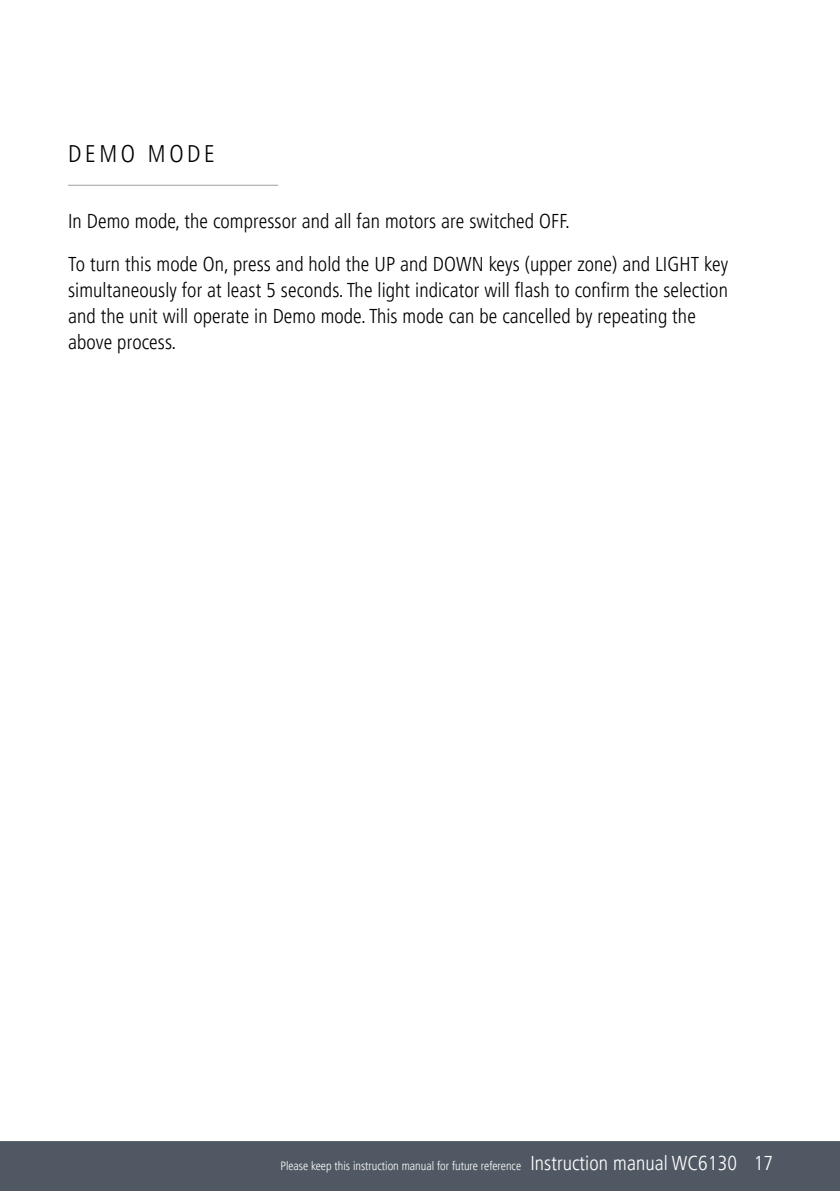
<style>
.page{position:relative;width:840px;height:1191px;background:#fff}
.page>*{position:absolute;margin:0;border:0;box-sizing:border-box;transform-origin:0 0}
.t1{font:300 condensed 24px "Frutiger LT Pro";letter-spacing:.15em;color:#000}
.t2{font:300 condensed 20px/26px "Frutiger LT Pro";letter-spacing:.005em;color:#000}
.t3{font:300 condensed 12px "Frutiger LT Pro";color:#fff}
.s1{font-size:20px}
</style>
<div class="page">
<div style="left:0;top:1141px;width:839px;height:50px;background:#505963"></div>
<hr style="left:68px;top:185px;width:210px;height:1px;background:#9d9d9c">
<p class="t1" style="left:68px;top:144px;width:148px">DEMO MODE</p>
<p class="t2" style="left:68px;top:201px;width:661px;line-height:43px">In Demo mode, the compressor and all fan motors are switched OFF.<br>To turn this mode On, press and hold the UP and DOWN keys (upper zone) and LIGHT key</p>
<p class="t2" style="left:68px;top:277px;width:661px">simultaneously for at least 5 seconds. The light indicator will flash to confirm the selection and the unit will operate in Demo mode. This mode can be cancelled by repeating the above process.</p>
<p class="t3" style="left:280px;top:1161px;width:494px">Please keep this instruction manual for future reference <span class="s1">Instruction manual WC6130 17</span></p>
</div>
